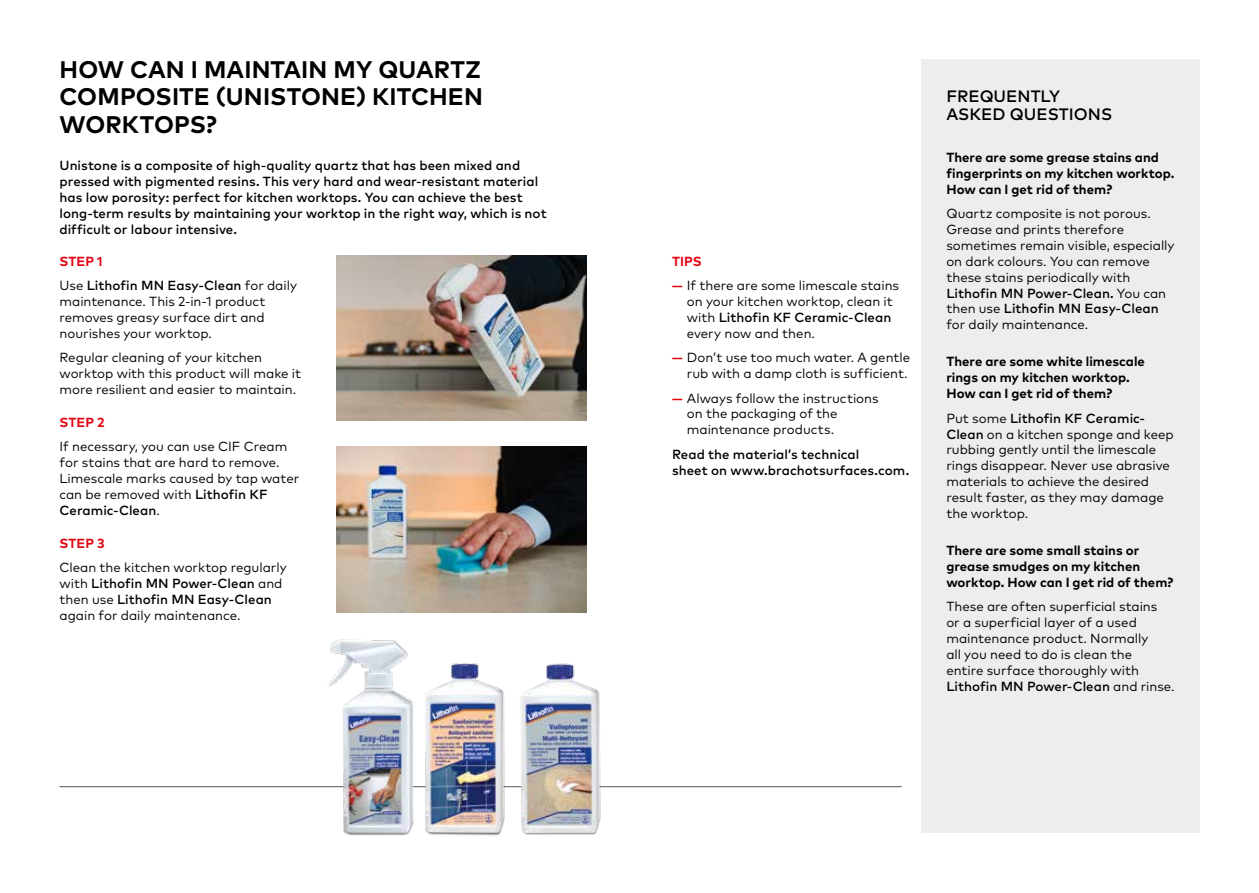
<style>
.page{position:relative;width:1259px;height:893px;background:#fff}
.page>*{position:absolute;margin:0;border:0;box-sizing:border-box;transform-origin:0 0}
.t1{font:700 24px/27px "Mark Pro";letter-spacing:.005em;color:#000;text-align:justify}
.t2{font:500 16.5px/18px "Mark Pro";color:#000}
.t3{font:13.2px/15.9px "Mark Pro";color:#000}
.t4{font:500 13.2px/15.9px "Mark Pro";color:#000}
.t5{font:700 13.2px/15.9px "Mark Pro";color:#000}
.t6{font:700 13.2px "Mark Pro";letter-spacing:.01em;color:#e30613}
.s1{font-weight:700;color:#e30613}
.s2{font-weight:400}
.s3{font-weight:500}
</style>
<div class="page">
<hr style="left:60px;top:786px;width:841px;height:1px;background:#575756">
<div style="left:921px;top:60px;width:278px;height:773px;background:#ededed"></div>
<img style="left:421px;top:663px;width:88px;height:173px">
<img style="left:509px;top:663px;width:99px;height:172px">
<img style="left:317px;top:639px;width:104px;height:197px">
<img style="left:336px;top:255px;width:251px;height:166px">
<img style="left:336px;top:446px;width:251px;height:166px">
<h1 class="t1" style="left:60px;top:54px;width:425px">HOW CAN I MAINTAIN MY QUARTZ COMPOSITE (UNISTONE) KITCHEN WORKTOPS?</h1>
<p class="t4" style="left:60px;top:156px;width:489px">Unistone is a composite of high-quality quartz that has been mixed and pressed with pigmented resins. This very hard and wear-resistant material has low porosity: perfect for kitchen worktops. You can achieve the best long-term results by maintaining your worktop in the right way, which is not difficult or labour intensive.</p>
<p class="t4" style="left:60px;top:248px;width:239px;line-height:24.5px"><span class="s1">STEP 1<br></span><span class="s2">Use</span> Lithofin MN Easy-Clean <span class="s2">for daily</span></p>
<p class="t3" style="left:60px;top:292px;width:208px;text-align:justify">maintenance. This 2-in-1 product removes greasy surface dirt and nourishes your worktop.</p>
<p class="t3" style="left:60px;top:348px;width:243px">Regular cleaning of your kitchen worktop with this product will make it more resilient and easier to maintain.</p>
<p class="t6" style="left:60px;top:412px;width:47px">STEP 2</p>
<p class="t3" style="left:60px;top:438px;width:241px">If necessary, you can use CIF Cream for stains that are hard to remove.<br>Limescale marks caused by tap water can be removed with <span class="s3">Lithofin KF<br>Ceramic-Clean</span>.</p>
<p class="t6" style="left:60px;top:533px;width:47px">STEP 3</p>
<p class="t3" style="left:60px;top:558px;width:229px">Clean the kitchen worktop regularly with <span class="s3">Lithofin MN Power-Clean</span> and then use <span class="s3">Lithofin MN Easy-Clean </span>again for daily maintenance.</p>
<p class="t6" style="left:672px;top:251px;width:31px">TIPS</p>
<p class="t3" style="left:687px;top:276px;width:214px;text-indent:-15px"><span class="s1">—</span> If there are some limescale stains on your kitchen worktop, clean it with <span class="s3">Lithofin KF Ceramic-Clean </span>every now and then.</p>
<p class="t3" style="left:672px;top:348px;width:240px;text-align:right"><span class="s1">—</span> Don’t use too much water. A gentle rub with a damp cloth is sufficient.</p>
<p class="t3" style="left:687px;top:389px;width:193px;text-indent:-15px"><span class="s1">—</span> Always follow the instructions on the packaging of the maintenance products.</p>
<p class="t4" style="left:672px;top:445px;width:239px">Read the material’s technical<br>sheet on www.brachotsurfaces.com.</p>
<p class="t2" style="left:946px;top:86px;width:167px">FREQUENTLY<br>ASKED QUESTIONS</p>
<p class="t5" style="left:946px;top:148px;width:230px">There are some grease stains and fingerprints on my kitchen worktop.<br>How can I get rid of them?</p>
<p class="t3" style="left:946px;top:204px;width:230px">Quartz composite is not porous.<br>Grease and prints therefore sometimes remain visible, especially on dark colours. You can remove these stains periodically with<br><span class="s3">Lithofin MN Power-Clean.</span> You can then use <span class="s3">Lithofin MN Easy-Clean </span>for daily maintenance.</p>
<p class="t5" style="left:946px;top:353px;width:200px">There are some white limescale rings on my kitchen worktop.<br>How can I get rid of them?</p>
<p class="t3" style="left:946px;top:409px;width:229px">Put some <span class="s3">Lithofin KF Ceramic-<br>Clean</span> on a kitchen sponge and keep rubbing gently until the limescale rings disappear. Never use abrasive materials to achieve the desired result faster, as they may damage the worktop.</p>
<p class="t5" style="left:946px;top:541px;width:229px">There are some small stains or grease smudges on my kitchen worktop. How can I get rid of them?</p>
<p class="t3" style="left:946px;top:598px;width:230px">These are often superficial stains<br>or a superficial layer of a used maintenance product. Normally<br>all you need to do is clean the<br>entire surface thoroughly with<br><span class="s3">Lithofin MN Power-Clean</span> and rinse.</p>
</div>
